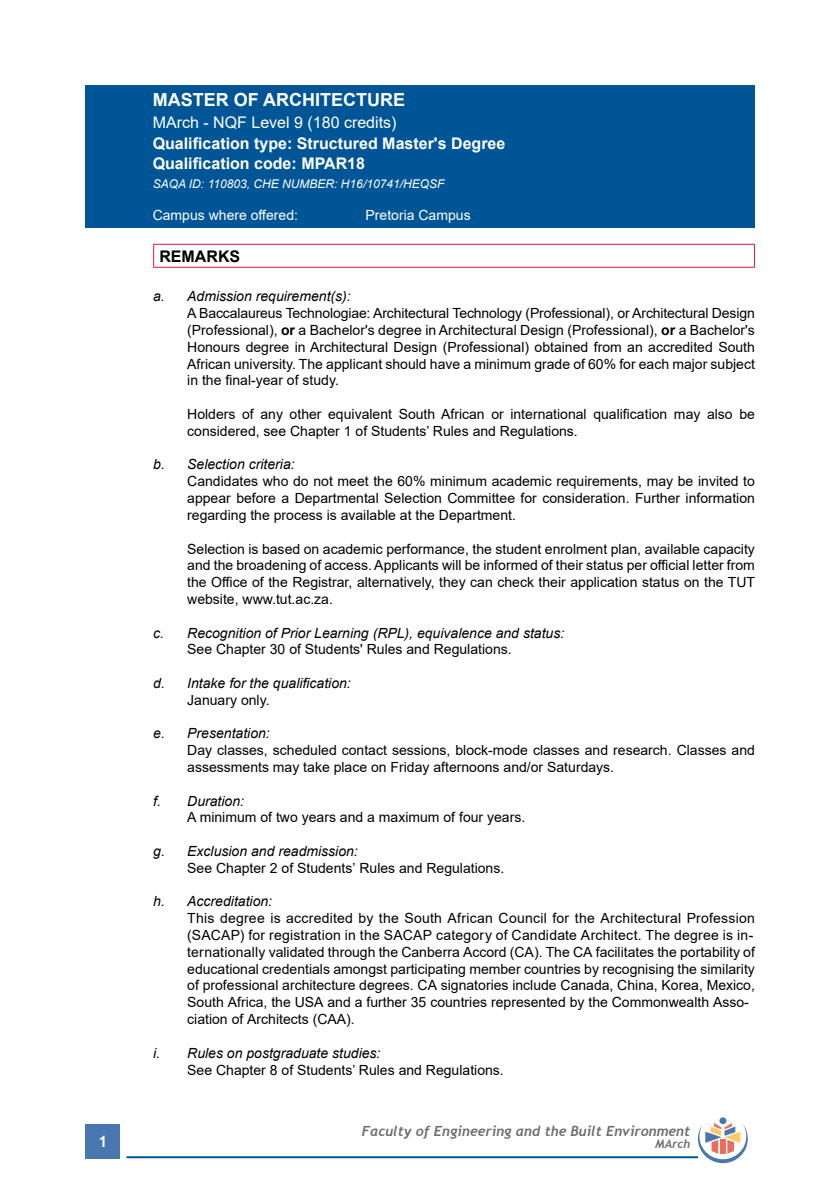
<style>
.page{position:relative;width:840px;height:1191px;background:#fff}
.page>*{position:absolute;margin:0;border:0;box-sizing:border-box;transform-origin:0 0}
.t1{font:700 18px "Arial";color:#fff}
.t2{font:700 16px/19.2px "Arial";color:#fff}
.t3{font:16px "Arial";color:#fff}
.t4{font:700 16px "Arial";color:#000}
.t5{font:700 16px "Trebuchet MS";color:#fff}
.t6{font:14px/16.8px "Arial";color:#000;text-align:justify}
.t7{font:italic 14px "Arial";color:#000}
.t8{font:italic 700 14px "Trebuchet";color:#6d6e71}
.t9{font:14px "Arial";color:#fff}
.t10{font:italic 12px "Arial";color:#fff}
.t11{font:italic 700 12px "Trebuchet";color:#6d6e71}
.s1{font-weight:700}
</style>
<div class="page">
<div style="left:86px;top:1124px;width:34px;height:34px;background:#4777ae"></div>
<hr style="left:126px;top:1156px;width:571px;height:2px;background:#005596">
<div style="left:719px;top:1117px;width:7px;height:7px;background:#4777ae;border-radius:50%"></div>
<svg style="left:697px;top:1123px;width:50px;height:40px"></svg>
<div style="left:85px;top:85px;width:669px;height:143px;background:#005596"></div>
<hr style="left:153px;top:244px;width:601px;height:1px;background:#e31837">
<svg style="left:153px;top:245px;width:1px;height:22px"></svg>
<svg style="left:753px;top:245px;width:1px;height:22px"></svg>
<hr style="left:153px;top:267px;width:601px;height:1px;background:#e31837">
<p class="t5" style="left:98px;top:1131px;width:11px">1</p>
<p class="t1" style="left:153px;top:87px;width:254px">MASTER OF ARCHITECTURE</p>
<p class="t3" style="left:153px;top:111px;width:245px">MArch - NQF Level 9 (180 credits)</p>
<p class="t2" style="left:153px;top:134px;width:354px">Qualification type: Structured Master's Degree<br>Qualification code: MPAR18</p>
<p class="t10" style="left:153px;top:176px;width:293px">SAQA ID: 110803, CHE NUMBER: H16/10741/HEQSF</p>
<p class="t9" style="left:153px;top:205px;width:147px">Campus where offered:</p>
<p class="t9" style="left:365px;top:205px;width:107px">Pretoria Campus</p>
<p class="t4" style="left:159px;top:245px;width:82px">REMARKS</p>
<p class="t7" style="left:153px;top:287px;width:199px">a. Admission requirement(s):</p>
<p class="t6" style="left:187px;top:305px;width:569px">A Baccalaureus Technologiae: Architectural Technology (Professional), or Architectural Design (Professional), <span class="s1">or</span> a Bachelor's degree in Architectural Design (Professional), <span class="s1">or</span> a Bachelor's Honours degree in Architectural Design (Professional) obtained from an accredited South African university. The applicant should have a minimum grade of 60% for each major subject in the final-year of study.</p>
<p class="t6" style="left:187px;top:406px;width:569px">Holders of any other equivalent South African or international qualification may also be considered, see Chapter 1 of Students’ Rules and Regulations.</p>
<p class="t7" style="left:153px;top:455px;width:143px">b. Selection criteria:</p>
<p class="t6" style="left:187px;top:473px;width:569px">Candidates who do not meet the 60% minimum academic requirements, may be invited to appear before a Departmental Selection Committee for consideration. Further information regarding the process is available at the Department.</p>
<p class="t6" style="left:187px;top:540px;width:569px">Selection is based on academic performance, the student enrolment plan, available capacity and the broadening of access. Applicants will be informed of their status per official letter from the Office of the Registrar, alternatively, they can check their application status on the TUT website, www.tut.ac.za.</p>
<p class="t7" style="left:153px;top:623px;width:412px">c. Recognition of Prior Learning (RPL), equivalence and status:</p>
<p class="t6" style="left:187px;top:641px;width:326px">See Chapter 30 of Students' Rules and Regulations.</p>
<p class="t7" style="left:153px;top:674px;width:199px">d. Intake for the qualification:</p>
<p class="t6" style="left:187px;top:691px;width:84px">January only.</p>
<p class="t7" style="left:153px;top:724px;width:118px">e. Presentation:</p>
<p class="t6" style="left:187px;top:742px;width:569px">Day classes, scheduled contact sessions, block-mode classes and research. Classes and assessments may take place on Friday afternoons and/or Saturdays.</p>
<p class="t7" style="left:153px;top:791px;width:92px">f. Duration:</p>
<p class="t6" style="left:187px;top:809px;width:339px">A minimum of two years and a maximum of four years.</p>
<p class="t7" style="left:153px;top:842px;width:206px">g. Exclusion and readmission:</p>
<p class="t6" style="left:187px;top:859px;width:318px">See Chapter 2 of Students’ Rules and Regulations.</p>
<p class="t7" style="left:153px;top:892px;width:120px">h. Accreditation:</p>
<p class="t6" style="left:187px;top:910px;width:569px;text-align:left">This degree is accredited by the South African Council for the Architectural Profession (SACAP) for registration in the SACAP category of Candidate Architect. The degree is in&shy;ternationally validated through the Canberra Accord (CA). The CA facilitates the portability of educational credentials amongst participating member countries by recognising the similarity of professional architecture degrees. CA signatories include Canada, China, Korea, Mexico, South Africa, the USA and a further 35 countries represented by the Commonwealth Asso&shy;ciation of Architects (CAA).</p>
<p class="t7" style="left:153px;top:1043px;width:229px">i. Rules on postgraduate studies:</p>
<p class="t6" style="left:187px;top:1061px;width:318px">See Chapter 8 of Students’ Rules and Regulations.</p>
<p class="t8" style="left:362px;top:1121px;width:329px">Faculty of Engineering and the Built Environment</p>
<p class="t11" style="left:655px;top:1135px;width:36px">MArch</p>
</div>
